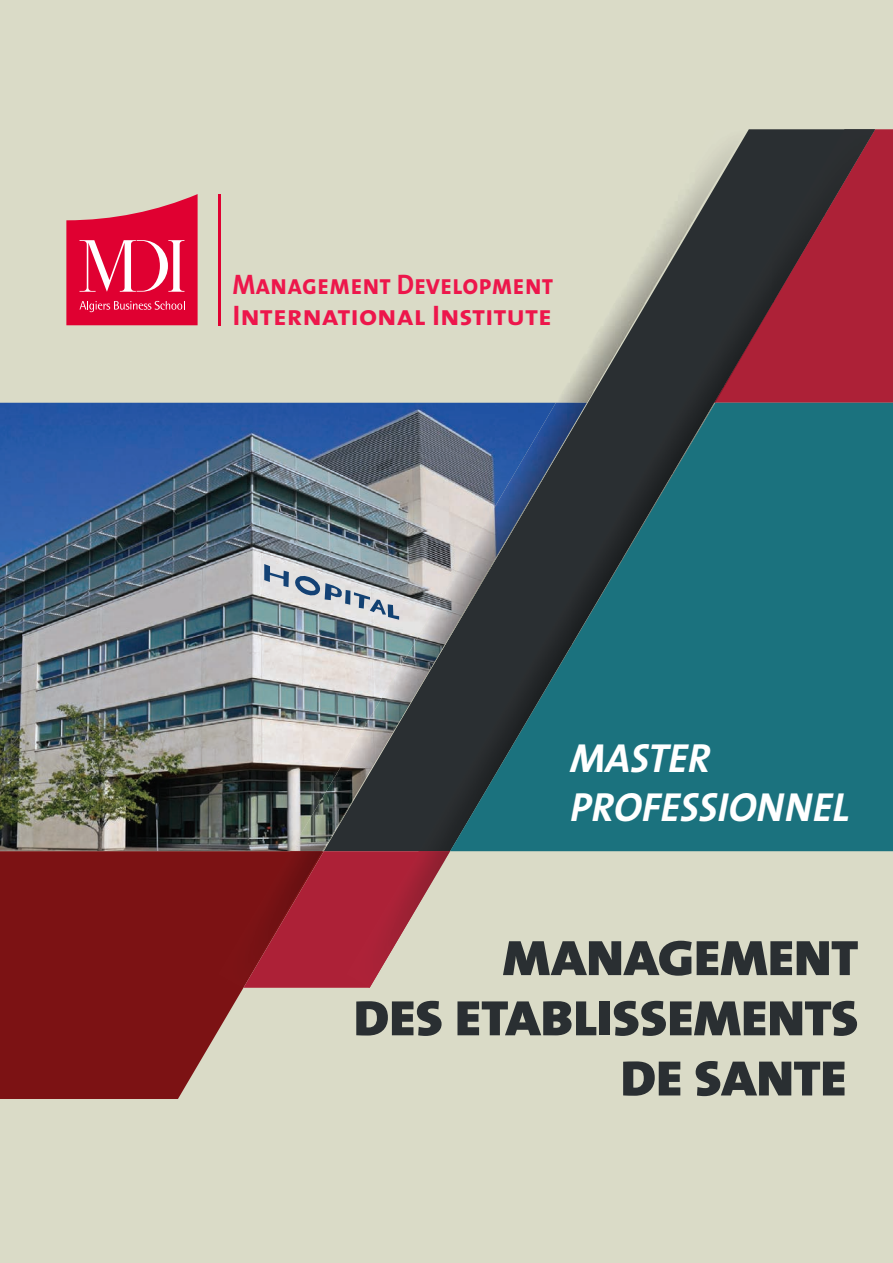
<style>
.page{position:relative;width:893px;height:1263px;background:#dadbc7}
.page>*{position:absolute;margin:0;border:0;box-sizing:border-box;transform-origin:0 0}
.t1{font:50.1px/60.2px "The Sans Black Caps";color:#2a2f32;text-align:right;scale:1.09 1}
.t2{font:italic 700 40.8px/48.9px "The Sans";color:#fff}
.t3{font:28.35px/31.2px "The Sans Bold Caps";color:#ed164b;scale:.92 1}
</style>
<div class="page">
<img style="left:0;top:403px;width:243px;height:448px">
<div style="left:0;top:851px;width:244px;height:248px;background:#7c1214"></div>
<div style="left:875px;top:129px;width:18px;height:274px;background:#ad2137"></div>
<svg style="left:243px;top:129px;width:632px;height:723px"></svg>
<div style="left:322px;top:851px;width:24px;height:137px;background:#ad2137"></div>
<img style="left:450px;top:851px;width:50px;height:1px">
<img style="left:821px;top:129px;width:54px;height:92px">
<img style="left:714px;top:163px;width:141px;height:240px">
<img style="left:672px;top:335px;width:52px;height:68px">
<img style="left:723px;top:249px;width:51px;height:139px">
<img style="left:773px;top:163px;width:52px;height:140px">
<img style="left:824px;top:129px;width:51px;height:87px">
<img style="left:346px;top:851px;width:104px;height:137px">
<img style="left:541px;top:338px;width:53px;height:65px">
<img style="left:593px;top:251px;width:52px;height:142px">
<img style="left:644px;top:164px;width:52px;height:142px">
<img style="left:695px;top:129px;width:52px;height:89px">
<img style="left:291px;top:403px;width:159px;height:448px">
<img style="left:218px;top:851px;width:104px;height:137px">
<svg style="left:450px;top:403px;width:443px;height:448px;background:#23636f"></svg>
<svg style="left:264px;top:564px;width:135px;height:56px;background:#a3adb6"></svg>
<svg style="left:66px;top:194px;width:132px;height:131px;background:#e23c5d"></svg>
<hr style="left:219px;top:194px;width:2px;height:131px;background:#e00031">
<p class="t3" style="left:232px;top:268px;width:350px">Management Development<br>International Institute</p>
<h2 class="t2" style="left:570px;top:733px;width:281px">MASTER<br>PROFESSIONNEL</h2>
<h1 class="t1" style="left:354px;top:927px;width:465px">MANAGEMENT<br>DES ETABLISSEMENTS<br>DE SANTE</h1>
</div>
